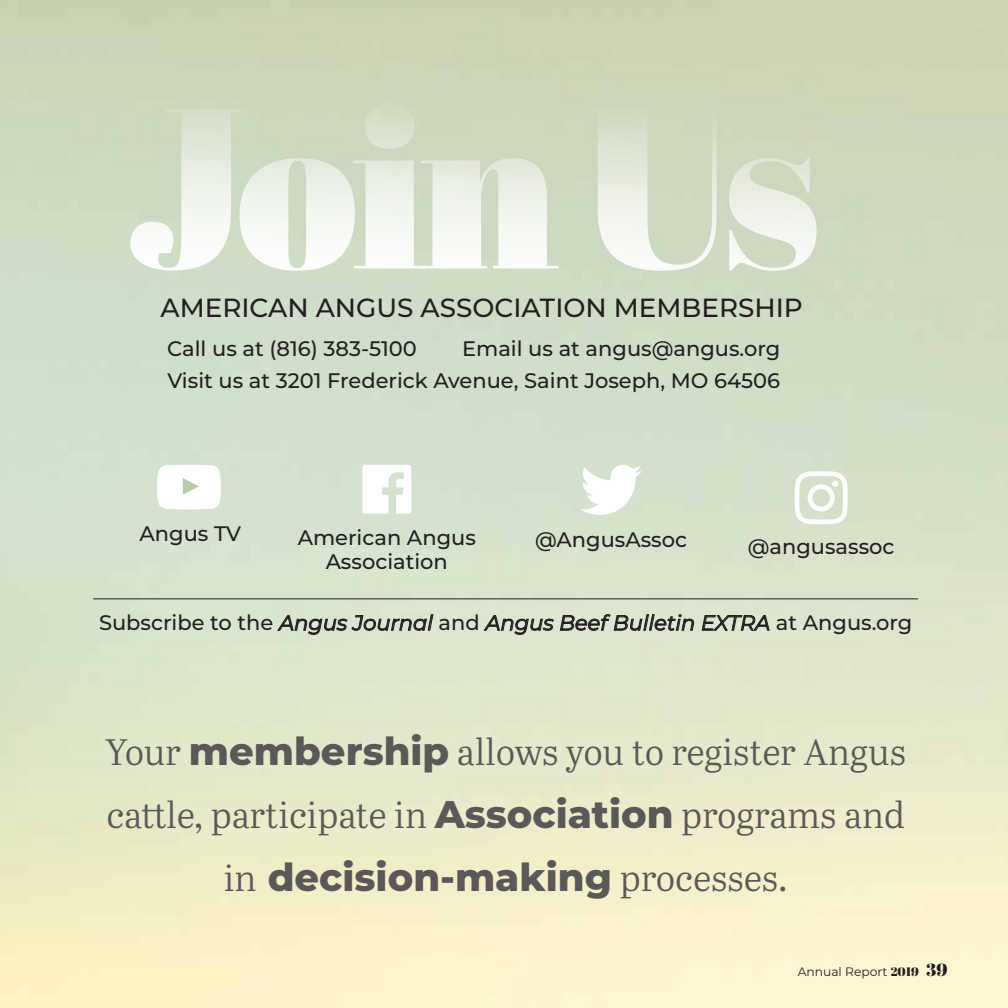
<style>
.page{position:relative;width:1008px;height:1008px;background:#fff}
.page>*{position:absolute;margin:0;border:0;box-sizing:border-box;transform-origin:0 0}
.t1{font:900 226.97px "Abril Display";letter-spacing:-.025em;color:#fff}
.text{font:800 38.5px "Montserrat";color:#5a5958}
.text-2{font:36.75px/63px "Abril Text Lt";color:#5a5958}
.text-3{font:500 26.25px "Montserrat";color:#231f20}
.Sidebar_Text_WHite{font:500 21px/31.5px "Montserrat";color:#231f20;text-align:right}
.Sidebar_Text_WHite-2{font:italic 21px "Montserrat";color:#231f20}
.t2{font:12.25px "Montserrat";color:#231f20}
.s1{font-weight:500;font-style:normal}
.s2{font-family:"Montserrat";font-weight:800;font-size:38.5px}
.s3{font-family:"Abril Text Lt";font-weight:400;font-size:36.75px}
.s4{font-family:"Abril Display";font-weight:900}
.s5{font-family:"Abril Display";font-weight:900;font-size:17.5px}
</style>
<div class="page">
<img style="left:0;top:0;width:1008px;height:1008px">
<svg style="left:157px;top:465px;width:64px;height:44px"></svg>
<svg style="left:362px;top:465px;width:49px;height:49px"></svg>
<svg style="left:580px;top:465px;width:62px;height:50px"></svg>
<svg style="left:795px;top:471px;width:53px;height:53px"></svg>
<div style="left:832px;top:481px;width:7px;height:6px;background:#fff;border-radius:50%"></div>
<hr style="left:93px;top:598px;width:825px;height:1px;background:#231f20">
<svg style="left:278px;top:615px;width:155px;height:20px;background:#afb5a3"></svg>
<svg style="left:484px;top:615px;width:69px;height:20px"></svg>
<svg style="left:560px;top:614px;width:134px;height:17px;background:#9fa394"></svg>
<svg style="left:702px;top:615px;width:67px;height:16px"></svg>
<h1 class="t1" style="left:127px;top:28px;width:695px">Join Us</h1>
<p class="text-3" style="left:161px;top:290px;width:644px">AMERICAN ANGUS ASSOCIATION MEMBERSHIP</p>
<p class="Sidebar_Text_WHite" style="left:167px;top:332px;width:251px">Call us at (816) 383-5100</p>
<p class="Sidebar_Text_WHite" style="left:167px;top:332px;width:614px">Email us at angus@angus.org<br>Visit us at 3201 Frederick Avenue, Saint Joseph, MO 64506</p>
<p class="Sidebar_Text_WHite" style="left:140px;top:517px;width:103px">Angus TV</p>
<p class="Sidebar_Text_WHite" style="left:298px;top:524px;width:180px;line-height:24.5px;text-align:center">American Angus<br>Association</p>
<p class="Sidebar_Text_WHite" style="left:535px;top:523px;width:154px">@AngusAssoc</p>
<p class="Sidebar_Text_WHite" style="left:748px;top:530px;width:148px">@angusassoc</p>
<p class="Sidebar_Text_WHite-2" style="left:99px;top:608px;width:815px"><span class="s1">Subscribe to the</span> Angus Journal <span class="s1">and</span> Angus Beef Bulletin EXTRA <span class="s1">at Angus.org</span></p>
<p class="text-2" style="left:106px;top:719px;width:802px">Your <span class="s2">membership</span> allows you to register Angus cattle, participate in <span class="s2">Association</span> programs and</p>
<p class="text" style="left:224px;top:849px;width:565px"><span class="s3">in</span> decision-making <span class="s3">processes.</span></p>
<p class="t2" style="left:798px;top:963px;width:151px">Annual Report <span class="s4">2019</span> <span class="s5">39</span></p>
</div>
